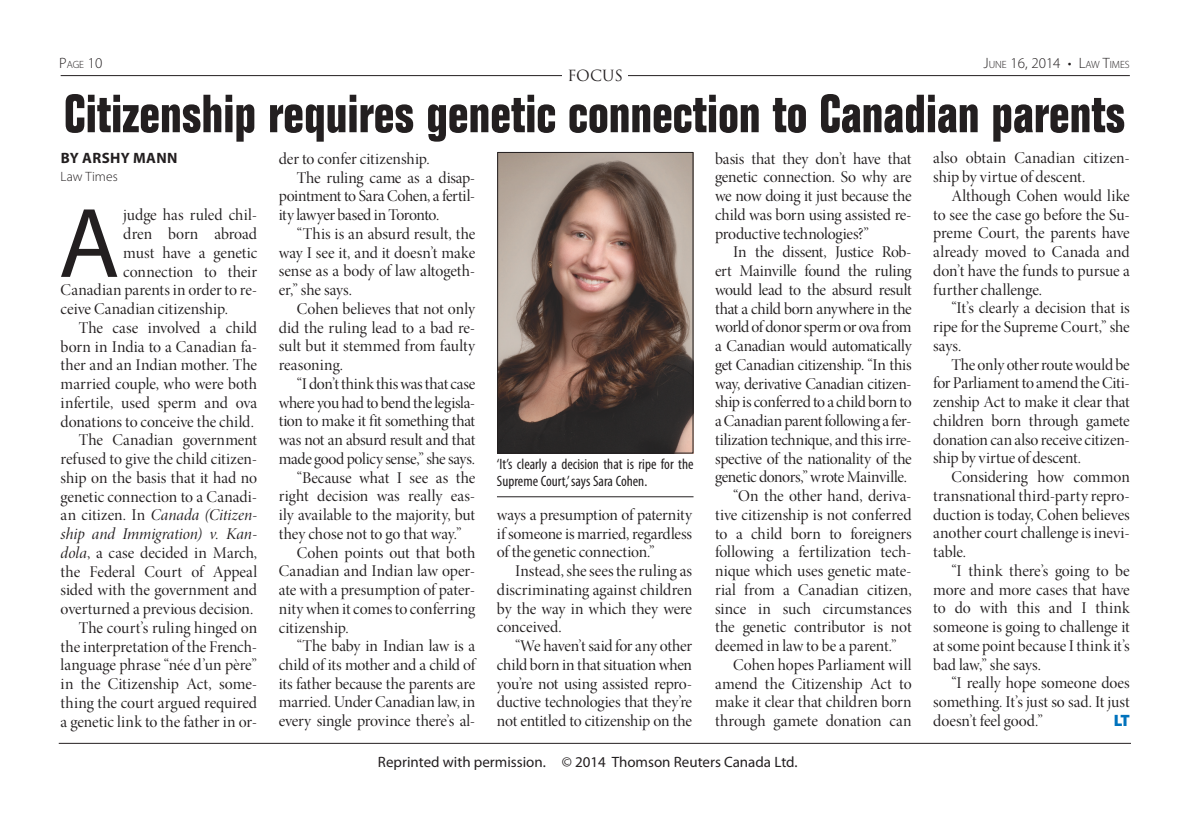
<style>
.page{position:relative;width:1188px;height:821px;background:#fff}
.page>*{position:absolute;margin:0;border:0;box-sizing:border-box;transform-origin:0 0}
.t1{font:99.9px "Myriad Pro";color:#231f20}
.t2{font:700 condensed 52.5px "Folio Std";color:#231f20}
.t3{font:16.5px/18.8px "Minion Pro Disp";letter-spacing:-.005em;color:#231f20;text-align:justify}
.t4{font:16.5px "Minion Pro Disp";letter-spacing:-.025em;color:#231f20}
.t5{font:16.5px/18.8px "Minion Pro It Disp";color:#231f20}
.t6{font:16.5px "Minion Pro Disp";letter-spacing:-.03em;color:#231f20}
.t7{font:900 16.5px "Myriad Pro";color:#0072bc}
.t8{font:condensed 15px/16.5px "Myriad Pro";color:#231f20}
.t9{font:15px "Myriad Pro";color:#231f20}
.t10{font:300 15px "Myriad Pro";color:#231f20}
.t11{font:700 15px "Myriad Pro";letter-spacing:.025em;color:#231f20}
.t12{font:15px "Trajan Pro";color:#231f20}
.t13{font:300 13.5px "Myriad Pro";letter-spacing:.005em;color:#231f20}
.t14{font:300 10.5px "Myriad Pro";color:#231f20}
.s1{font-size:15px}
.s2{font-size:10.5px}
.s3{font-family:"Minion Pro Disp"}
.s4{font-family:"Minion Pro It Disp"}
</style>
<div class="page">
<hr style="left:61px;top:75px;width:1069px;height:1px;background:#231f20">
<div style="left:562px;top:68px;width:66px;height:16px;background:#fff"></div>
<img style="left:499px;top:154px;width:192px;height:297px">
<div style="left:497px;top:152px;width:196px;height:301px;border:1px solid #231f20"></div>
<hr style="left:497px;top:496px;width:197px;height:1px;background:#231f20">
<hr style="left:59px;top:743px;width:1072px;height:1px;background:#231f20">
<p class="t14" style="left:59px;top:58px;width:45px"><span class="s1">P</span>AGE <span class="s1">10</span></p>
<p class="t10" style="left:984px;top:54px;width:148px">J<span class="s2">UNE</span> 16, 2014 • L<span class="s2">AW</span> T<span class="s2">IMES</span></p>
<p class="t12" style="left:567px;top:66px;width:57px">FOCUS</p>
<h2 class="t2" style="left:64px;top:85px;width:1063px">Citizenship requires genetic connection to Canadian parents</h2>
<p class="t11" style="left:61px;top:148px;width:118px">BY ARSHY MANN</p>
<p class="t13" style="left:61px;top:169px;width:59px">Law Times</p>
<p class="t3" style="left:123px;top:206px;width:135px">judge has ruled chil-</p>
<p class="t3" style="left:123px;top:225px;width:135px">dren born abroad</p>
<p class="t3" style="left:123px;top:244px;width:135px">must have a genetic</p>
<p class="t3" style="left:123px;top:262px;width:135px">connection to their</p>
<p class="t3" style="left:61px;top:281px;width:198px">Canadian parents in order to re-</p>
<p class="t3" style="left:61px;top:300px;width:169px">ceive Canadian citizenship.</p>
<p class="t3" style="left:79px;top:319px;width:180px">The case involved a child</p>
<p class="t3" style="left:61px;top:337px;width:198px">born in India to a Canadian fa-</p>
<p class="t3" style="left:61px;top:356px;width:198px">ther and an Indian mother. The</p>
<p class="t3" style="left:61px;top:375px;width:198px">married couple, who were both</p>
<p class="t3" style="left:61px;top:394px;width:198px">infertile, used sperm and ova</p>
<p class="t3" style="left:61px;top:412px;width:195px">donations to conceive the child.</p>
<p class="t3" style="left:79px;top:431px;width:180px">The Canadian government</p>
<p class="t3" style="left:61px;top:450px;width:198px">refused to give the child citizen-</p>
<p class="t3" style="left:61px;top:469px;width:198px">ship on the basis that it had no</p>
<p class="t3" style="left:61px;top:487px;width:198px">genetic connection to a Canadi-</p>
<p class="t5" style="left:61px;top:506px;width:198px"><span class="s3">an citizen. In</span> Canada (Citizen&shy;ship and Immigration) v. Kan-</p>
<p class="t3" style="left:61px;top:544px;width:198px;text-align:right"><span class="s4">dola</span>, a case decided in March, the Federal Court of Appeal sided with the government and overturned a previous decision.<br>The court’s ruling hinged on the interpretation of the French&shy;language phrase “née d’un père” in the Citizenship Act, some&shy;thing the court argued required a genetic link to the father in or-</p>
<p class="t3" style="left:933px;top:149px;width:198px">also obtain Canadian citizen&shy;ship by virtue of descent.</p>
<p class="t3" style="left:933px;top:187px;width:198px;text-indent:18px">Although Cohen would like to see the case go before the Su&shy;preme Court, the parents have already moved to Canada and don’t have the funds to pursue a further challenge.</p>
<p class="t3" style="left:933px;top:299px;width:198px;text-indent:18px">“It’s clearly a decision that is ripe for the Supreme Court,” she says.</p>
<p class="t3" style="left:933px;top:355px;width:198px;text-indent:18px">The only other route would be for Parliament to amend the Citi&shy;zenship Act to make it clear that children born through gamete donation can also receive citizen&shy;ship by virtue of descent.</p>
<p class="t3" style="left:933px;top:468px;width:198px;text-indent:18px">Considering how common transnational third-party repro&shy;duction is today, Cohen believes another court challenge is inevi&shy;table.</p>
<p class="t3" style="left:933px;top:561px;width:198px;text-indent:18px">“I think there’s going to be more and more cases that have to do with this and I think someone is going to challenge it at some point because I think it’s bad law,” she says.</p>
<p class="t3" style="left:933px;top:674px;width:198px;text-indent:18px">“I really hope someone does something. It’s just so sad. It just doesn’t feel good.”</p>
<p class="t3" style="left:715px;top:149px;width:198px">basis that they don’t have that genetic connection. So why are we now doing it just because the child was born using assisted re&shy;productive technologies?”</p>
<p class="t3" style="left:733px;top:243px;width:180px">In the dissent, Justice Rob-</p>
<p class="t3" style="left:715px;top:262px;width:198px">ert Mainville found the ruling</p>
<p class="t4" style="left:715px;top:279px;width:198px">would lead to the absurd result</p>
<p class="t3" style="left:715px;top:299px;width:198px">that a child born anywhere in the</p>
<p class="t6" style="left:715px;top:317px;width:198px">world of donor sperm or ova from</p>
<p class="t4" style="left:715px;top:336px;width:198px">a Canadian would automatically</p>
<p class="t3" style="left:715px;top:355px;width:198px">get Canadian citizenship. “In this</p>
<p class="t3" style="left:715px;top:374px;width:198px">way, derivative Canadian citizen-</p>
<p class="t4" style="left:715px;top:392px;width:198px">ship is conferred to a child born to</p>
<p class="t4" style="left:715px;top:411px;width:198px">a Canadian parent following a fer-</p>
<p class="t3" style="left:715px;top:430px;width:198px">tilization technique, and this irre-</p>
<p class="t3" style="left:715px;top:449px;width:198px">spective of the nationality of the</p>
<p class="t4" style="left:715px;top:467px;width:193px">genetic donors,” wrote Mainville.</p>
<p class="t3" style="left:733px;top:487px;width:180px">“On the other hand, deriva-</p>
<p class="t3" style="left:715px;top:505px;width:198px">tive citizenship is not conferred</p>
<p class="t3" style="left:715px;top:524px;width:198px">to a child born to foreigners</p>
<p class="t3" style="left:715px;top:543px;width:198px">following a fertilization tech-</p>
<p class="t3" style="left:715px;top:562px;width:198px">nique which uses genetic mate-</p>
<p class="t3" style="left:715px;top:580px;width:198px">rial from a Canadian citizen,</p>
<p class="t3" style="left:715px;top:599px;width:198px">since in such circumstances</p>
<p class="t3" style="left:715px;top:618px;width:198px">the genetic contributor is not</p>
<p class="t3" style="left:715px;top:637px;width:183px">deemed in law to be a parent.”</p>
<p class="t3" style="left:733px;top:655px;width:180px">Cohen hopes Parliament will</p>
<p class="t3" style="left:715px;top:674px;width:198px">amend the Citizenship Act to</p>
<p class="t3" style="left:715px;top:693px;width:198px">make it clear that children born</p>
<p class="t3" style="left:715px;top:712px;width:198px">through gamete donation can</p>
<p class="t3" style="left:279px;top:149px;width:153px">der to confer citizenship.</p>
<p class="t3" style="left:297px;top:168px;width:180px">The ruling came as a disap-</p>
<p class="t4" style="left:279px;top:186px;width:198px">pointment to Sara Cohen, a fertil-</p>
<p class="t4" style="left:279px;top:205px;width:162px">ity lawyer based in Toronto.</p>
<p class="t3" style="left:297px;top:224px;width:180px">“This is an absurd result, the</p>
<p class="t3" style="left:279px;top:243px;width:198px">way I see it, and it doesn’t make</p>
<p class="t3" style="left:279px;top:262px;width:198px">sense as a body of law altogeth-</p>
<p class="t3" style="left:279px;top:281px;width:75px">er,” she says.</p>
<p class="t3" style="left:297px;top:299px;width:180px">Cohen believes that not only</p>
<p class="t3" style="left:279px;top:318px;width:198px">did the ruling lead to a bad re-</p>
<p class="t3" style="left:279px;top:337px;width:198px">sult but it stemmed from faulty</p>
<p class="t3" style="left:279px;top:356px;width:66px">reasoning.</p>
<p class="t3" style="left:297px;top:374px;width:180px">“I don’t think this was that case</p>
<p class="t4" style="left:279px;top:392px;width:198px">where you had to bend the legisla-</p>
<p class="t4" style="left:279px;top:411px;width:198px">tion to make it fit something that</p>
<p class="t3" style="left:279px;top:431px;width:198px">was not an absurd result and that</p>
<p class="t3" style="left:279px;top:449px;width:198px">made good policy sense,” she says.</p>
<p class="t3" style="left:297px;top:468px;width:180px">“Because what I see as the</p>
<p class="t3" style="left:279px;top:487px;width:198px">right decision was really eas-</p>
<p class="t3" style="left:279px;top:506px;width:198px">ily available to the majority, but</p>
<p class="t3" style="left:279px;top:524px;width:185px">they chose not to go that way.”</p>
<p class="t3" style="left:297px;top:543px;width:180px">Cohen points out that both</p>
<p class="t3" style="left:279px;top:562px;width:198px">Canadian and Indian law oper-</p>
<p class="t3" style="left:279px;top:581px;width:198px">ate with a presumption of pater-</p>
<p class="t3" style="left:279px;top:599px;width:198px">nity when it comes to conferring</p>
<p class="t3" style="left:279px;top:618px;width:72px">citizenship.</p>
<p class="t3" style="left:297px;top:637px;width:180px">“The baby in Indian law is a</p>
<p class="t3" style="left:279px;top:656px;width:198px">child of its mother and a child of</p>
<p class="t3" style="left:279px;top:674px;width:198px">its father because the parents are</p>
<p class="t3" style="left:279px;top:693px;width:198px">married. Under Canadian law, in</p>
<p class="t3" style="left:279px;top:712px;width:198px">every single province there’s al-</p>
<h1 class="t1" style="left:58px;top:182px;width:63px">A</h1>
<p class="t8" style="left:497px;top:456px;width:198px">‘It’s clearly a decision that is ripe for the<br>Supreme Court,’ says Sara Cohen.</p>
<p class="t3" style="left:497px;top:506px;width:197px">ways a presumption of paternity if someone is married, regardless of the genetic connection.”</p>
<p class="t3" style="left:497px;top:562px;width:197px;text-indent:18px">Instead, she sees the ruling as discriminating against children by the way in which they were conceived.</p>
<p class="t3" style="left:497px;top:637px;width:197px;text-indent:18px">“We haven’t said for any other child born in that situation when you’re not using assisted repro&shy;ductive technologies that they’re not entitled to citizenship on the</p>
<p class="t7" style="left:1114px;top:709px;width:17px">LT</p>
<p class="t9" style="left:378px;top:753px;width:421px">Reprinted with permission. © 2014 Thomson Reuters Canada Ltd.</p>
</div>
